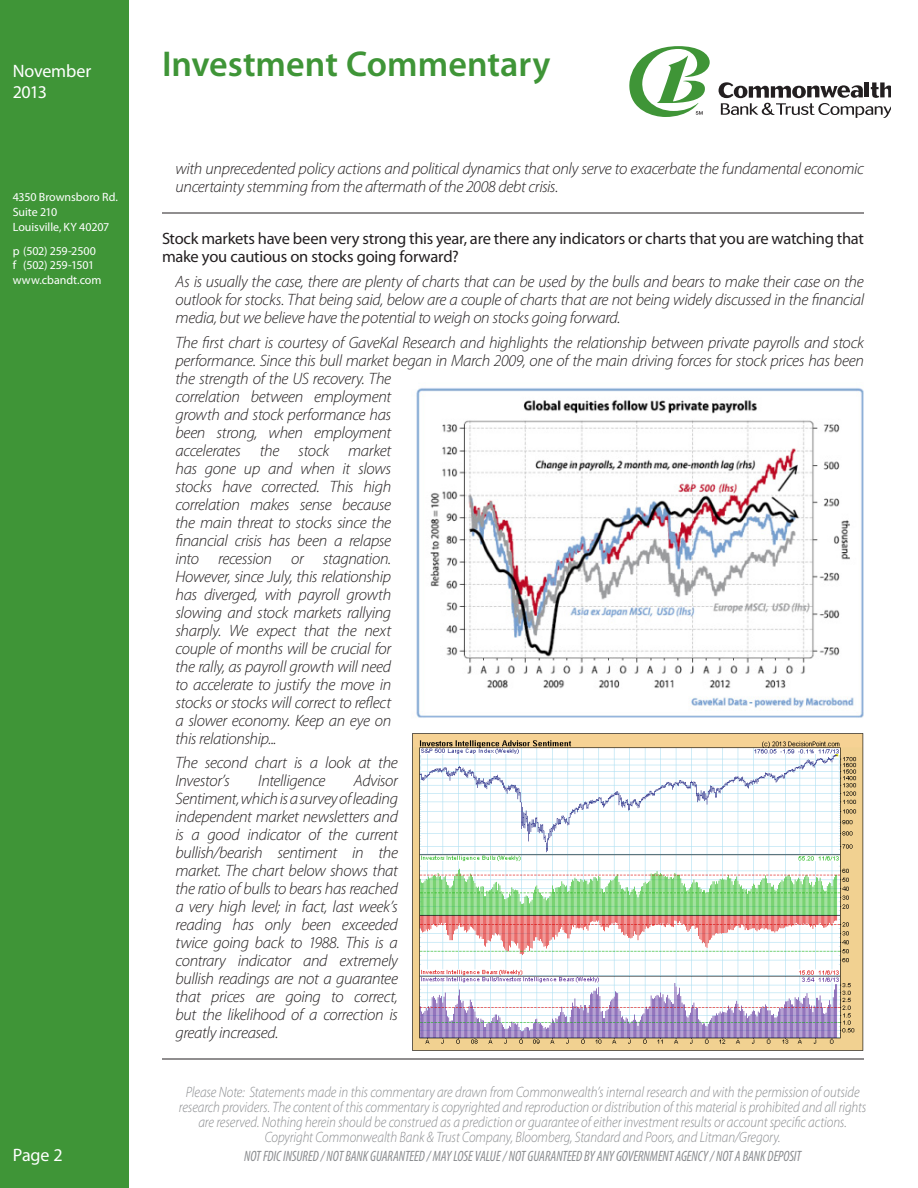
<style>
.page{position:relative;width:918px;height:1188px;background:#fff}
.page>*{position:absolute;margin:0;border:0;box-sizing:border-box;transform-origin:0 0}
.t1{font:600 36px "Myriad Pro";color:#3f9537}
.t2{font:18px/21.6px "Myriad Pro";letter-spacing:-.01em;color:#fff}
.t3{font:italic 300 16.5px/18px "Myriad Pro";letter-spacing:-.02em;color:#231f20}
.t4{font:16.5px/18px "Myriad Pro";letter-spacing:-.015em;color:#231f20}
.t5{font:italic 300 15px/15px "Myriad Pro";letter-spacing:-.005em;color:#8a8c8f;text-align:center;scale:.88 1}
.t6{font:italic condensed 15px "Myriad Pro";letter-spacing:-.01em;color:#8a8c8f;scale:.92 1}
.t7{font:12px/15px "Myriad Pro";letter-spacing:-.005em;color:#fff}
</style>
<div class="page">
<div style="left:0;top:0;width:128px;height:1188px;background:#3f9537"></div>
<svg style="left:629px;top:46px;width:81px;height:71px"></svg>
<svg style="left:719px;top:82px;width:172px;height:36px"></svg>
<hr style="left:162px;top:213px;width:702px;height:1px;background:#231f20">
<hr style="left:162px;top:1059px;width:702px;height:1px;background:#231f20">
<img style="left:416px;top:388px;width:448px;height:330px">
<img style="left:412px;top:733px;width:452px;height:318px">
<p class="t2" style="left:13px;top:60px;width:80px">November<br>2013</p>
<p class="t7" style="left:13px;top:190px;width:107px">4350 Brownsboro Rd.<br>Suite 210<br>Louisville, KY 40207</p>
<p class="t7" style="left:13px;top:244px;width:90px;line-height:14.4px">p (502) 259-2500 f (502) 259-1501 www.cbandt.com</p>
<p class="t2" style="left:13px;top:1144px;width:51px">Page 2</p>
<h1 class="t1" style="left:162px;top:41px;width:390px">Investment Commentary</h1>
<p class="t3" style="left:176px;top:160px;width:690px">with unprecedented policy actions and political dynamics that only serve to exacerbate the fundamental economic uncertainty stemming from the aftermath of the 2008 debt crisis.</p>
<p class="t4" style="left:162px;top:230px;width:703px">Stock markets have been very strong this year, are there any indicators or charts that you are watching that make you cautious on stocks going forward?</p>
<p class="t3" style="left:176px;top:272px;width:690px;text-align:justify">As is usually the case, there are plenty of charts that can be used by the bulls and bears to make their case on the outlook for stocks. That being said, below are a couple of charts that are not being widely discussed in the financial media, but we believe have the potential to weigh on stocks going forward.</p>
<p class="t3" style="left:176px;top:333px;width:690px">The first chart is courtesy of GaveKal Research and highlights the relationship between private payrolls and stock performance. Since this bull market began in March 2009, one of the main driving forces for stock prices has been the strength of the US recovery. The<br>correlation between employment<br>growth and stock performance has<br>been strong, when employment<br>accelerates the stock market<br>has gone up and when it slows<br>stocks have corrected. This high<br>correlation makes sense because<br>the main threat to stocks since the<br>financial crisis has been a relapse<br>into recession or stagnation.<br>However, since July, this relationship<br>has diverged, with payroll growth<br>slowing and stock markets rallying<br>sharply. We expect that the next<br>couple of months will be crucial for<br>the rally, as payroll growth will need<br>to accelerate to justify the move in<br>stocks or stocks will correct to reflect<br>a slower economy. Keep an eye on<br>this relationship...</p>
<p class="t3" style="left:176px;top:754px;width:224px">The second chart is a look at the<br>Investor’s</p>
<p class="t3" style="left:176px;top:772px;width:224px;text-align:justify;text-indent:178px">Advisor Sentiment, which is a survey of leading independent market newsletters and is a good indicator of the current bullish/bearish sentiment in the market. The chart below shows that the ratio of bulls to bears has reached a very high level; in fact, last week’s reading has only been exceeded twice going back to 1988. This is a contrary indicator and extremely bullish readings are not a guarantee that prices are going to correct, but the likelihood of a correction is greatly increased.</p>
<p class="t3" style="left:258px;top:772px;width:69px">Intelligence</p>
<p class="t5" style="left:179px;top:1084px;width:783px">Please Note: Statements made in this commentary are drawn from Commonwealth’s internal research and with the permission of outside research providers. The content of this commentary is copyrighted and reproduction or distribution of this material is prohibited and all rights are reserved. Nothing herein should be construed as a prediction or guarantee of either investment results or account specific actions.<br>Copyright Commonwealth Bank &amp; Trust Company, Bloomberg, Standard and Poors, and Litman/Gregory.</p>
<p class="t6" style="left:244px;top:1147px;width:607px">NOT FDIC INSURED / NOT BANK GUARANTEED / MAY LOSE VALUE / NOT GUARANTEED BY ANY GOVERNMENT AGENCY / NOT A BANK DEPOSIT</p>
</div>
